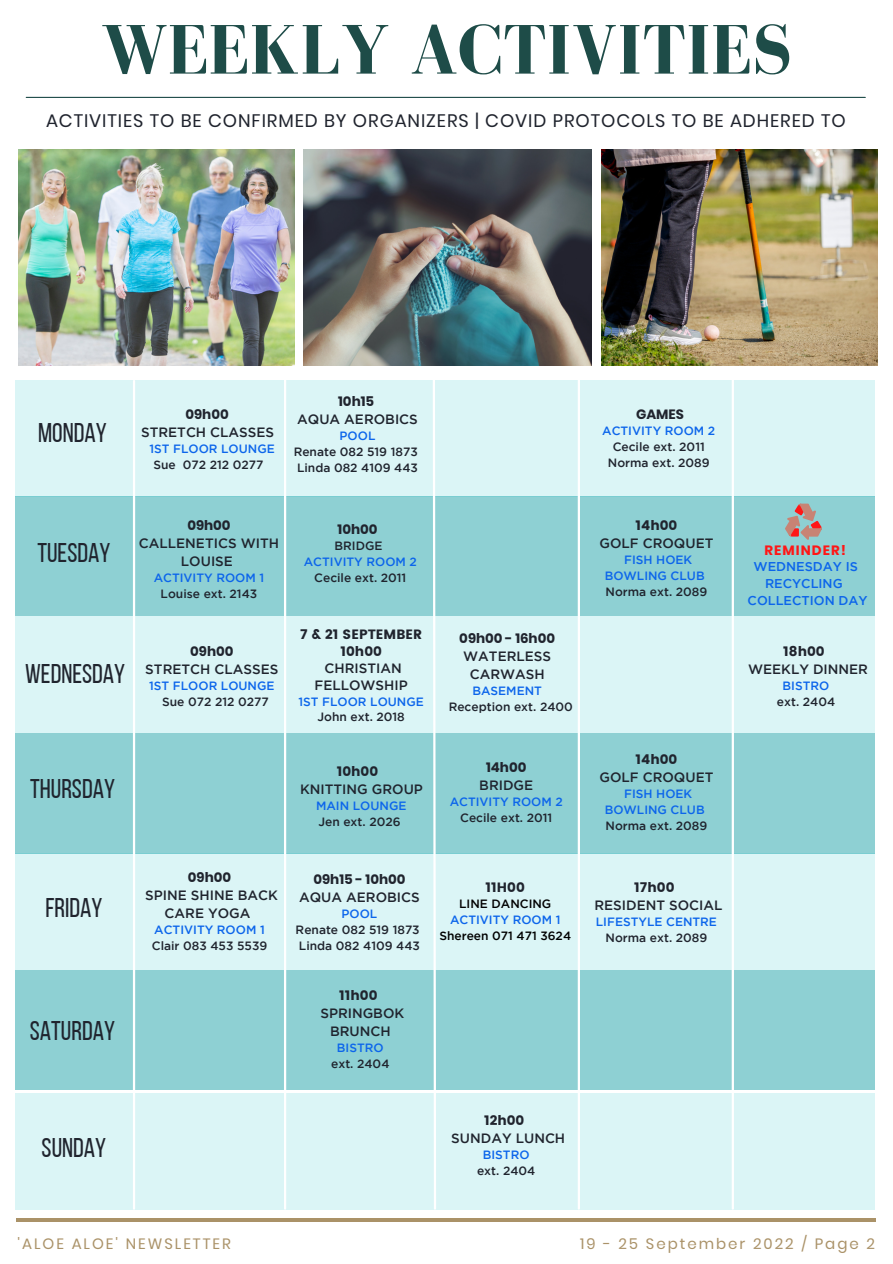
<style>
.page{position:relative;width:893px;height:1264px;background:#fff}
.page>*{position:absolute;margin:0;border:0;box-sizing:border-box;transform-origin:0 0}
.t1{font:700 72px "Bodoni FLF";color:#1e4c48}
.t2{font:27px "Bebas Neue";color:#20242e}
.t3{font:18.15px "Poppins";letter-spacing:.05em;color:#20242e}
.t4{font:15px "Poppins";letter-spacing:.135em;color:#aa9268}
.t5{font:500 13.5px/18px "Gotham";color:#20242e;text-align:center}
.t6{font:700 13.5px "Poppins";color:#20242e}
.t7{font:13.5px/17px "Poppins";color:#20242e;text-align:center}
.t8{font:700 13.5px "Poppins";letter-spacing:.075em;color:#ff1616}
.t9{font:500 12.75px/17px "Gotham";color:#0c65eb;text-align:center}
.t10{font:500 12px/16px "Gotham";color:#20242e}
.t11{font:500 12px/16px "Gotham";color:#0c65eb;text-align:center}
.t12{font:500 12px "Gotham";color:#000}
</style>
<div class="page">
<div style="left:16px;top:1092px;width:858px;height:117px;background:#dbf5f6"></div>
<hr style="left:17px;top:1218px;width:858px;height:3px;background:#aa9268">
<hr style="left:26px;top:97px;width:839px;height:1px;background:#1e4c48">
<div style="left:16px;top:497px;width:858px;height:119px;background:#8ed0d3"></div>
<div style="left:16px;top:379px;width:858px;height:117px;background:#dbf5f6"></div>
<div style="left:16px;top:733px;width:858px;height:120px;background:#8ed0d3"></div>
<div style="left:16px;top:616px;width:858px;height:117px;background:#dbf5f6"></div>
<div style="left:16px;top:853px;width:858px;height:117px;background:#dbf5f6"></div>
<div style="left:16px;top:970px;width:858px;height:119px;background:#8ed0d3"></div>
<hr style="left:133px;top:381px;width:2px;height:827px;background:#fff">
<hr style="left:284px;top:376px;width:2px;height:832px;background:#fff">
<svg style="left:431px;top:379px;width:6px;height:831px"></svg>
<hr style="left:577px;top:373px;width:3px;height:835px;background:#fff">
<hr style="left:731px;top:376px;width:2px;height:832px;background:#fff">
<img style="left:18px;top:149px;width:276px;height:216px">
<img style="left:602px;top:149px;width:275px;height:216px">
<img style="left:303px;top:149px;width:288px;height:216px">
<svg style="left:785px;top:503px;width:37px;height:37px"></svg>
<h1 class="t1" style="left:101px;top:11px;width:692px">WEEKLY ACTIVITIES</h1>
<h3 class="t3" style="left:46px;top:108px;width:801px">ACTIVITIES TO BE CONFIRMED BY ORGANIZERS | COVID PROTOCOLS TO BE ADHERED TO</h3>
<h2 class="t2" style="left:38px;top:421px;width:70px">MONDAY</h2>
<p class="t6" style="left:185px;top:405px;width:45px">09h00</p>
<p class="t5" style="left:141px;top:424px;width:135px">STRETCH CLASSES</p>
<p class="t11" style="left:149px;top:442px;width:127px">1ST FLOOR LOUNGE</p>
<p class="t10" style="left:153px;top:458px;width:112px">Sue 072 212 0277</p>
<p class="t6" style="left:338px;top:392px;width:38px">10h15</p>
<p class="t5" style="left:297px;top:411px;width:122px">AQUA AEROBICS</p>
<p class="t11" style="left:339px;top:429px;width:37px">POOL</p>
<p class="t10" style="left:294px;top:445px;width:126px">Renate 082 519 1873<br>Linda 082 4109 443</p>
<h2 class="t2" style="left:37px;top:541px;width:74px">TUESDAY</h2>
<p class="t6" style="left:187px;top:515px;width:45px">09h00</p>
<p class="t5" style="left:139px;top:535px;width:142px">CALLENETICS WITH<br>LOUISE</p>
<p class="t11" style="left:154px;top:570px;width:112px">ACTIVITY ROOM 1</p>
<p class="t10" style="left:161px;top:586px;width:98px">Louise ext. 2143</p>
<h2 class="t2" style="left:25px;top:663px;width:101px">WEDNESDAY</h2>
<p class="t6" style="left:190px;top:641px;width:45px">09h00</p>
<p class="t5" style="left:145px;top:661px;width:135px">STRETCH CLASSES</p>
<p class="t11" style="left:149px;top:678px;width:127px">1ST FLOOR LOUNGE</p>
<p class="t10" style="left:162px;top:694px;width:108px">Sue 072 212 0277</p>
<h2 class="t2" style="left:30px;top:778px;width:86px">THURSDAY</h2>
<h2 class="t2" style="left:45px;top:897px;width:59px">FRIDAY</h2>
<h2 class="t2" style="left:30px;top:1020px;width:87px">SATURDAY</h2>
<p class="t6" style="left:188px;top:867px;width:45px">09h00</p>
<p class="t5" style="left:145px;top:887px;width:134px">SPINE SHINE BACK<br>CARE YOGA</p>
<p class="t11" style="left:154px;top:922px;width:112px">ACTIVITY ROOM 1</p>
<p class="t10" style="left:152px;top:938px;width:117px">Clair 083 453 5539</p>
<h2 class="t2" style="left:42px;top:1137px;width:66px">SUNDAY</h2>
<p class="t6" style="left:337px;top:519px;width:41px">10h00</p>
<p class="t10" style="left:334px;top:538px;width:49px">BRIDGE</p>
<p class="t11" style="left:304px;top:554px;width:115px">ACTIVITY ROOM 2</p>
<p class="t10" style="left:314px;top:570px;width:94px">Cecile ext. 2011</p>
<p class="t7" style="left:300px;top:626px;width:124px">7 &amp; 21 SEPTEMBER<br>10h00</p>
<p class="t5" style="left:314px;top:660px;width:95px;line-height:17px">CHRISTIAN<br>FELLOWSHIP</p>
<p class="t11" style="left:298px;top:694px;width:127px">1ST FLOOR LOUNGE</p>
<p class="t10" style="left:317px;top:709px;width:89px">John ext. 2018</p>
<p class="t7" style="left:336px;top:763px;width:43px">10h00</p>
<p class="t5" style="left:300px;top:781px;width:124px">KNITTING GROUP</p>
<p class="t11" style="left:316px;top:798px;width:92px">MAIN LOUNGE</p>
<p class="t10" style="left:318px;top:814px;width:84px">Jen ext. 2026</p>
<p class="t6" style="left:459px;top:628px;width:97px">09h00 - 16h00</p>
<p class="t5" style="left:463px;top:648px;width:89px">WATERLESS<br>CARWASH</p>
<p class="t11" style="left:472px;top:683px;width:71px">BASEMENT</p>
<p class="t10" style="left:448px;top:699px;width:126px">Reception ext. 2400</p>
<p class="t6" style="left:486px;top:758px;width:42px">14h00</p>
<p class="t5" style="left:479px;top:777px;width:55px">BRIDGE</p>
<p class="t11" style="left:449px;top:794px;width:115px">ACTIVITY ROOM 2</p>
<p class="t10" style="left:460px;top:810px;width:94px">Cecile ext. 2011</p>
<p class="t6" style="left:313px;top:869px;width:94px">09h15 - 10h00</p>
<p class="t5" style="left:299px;top:889px;width:122px">AQUA AEROBICS</p>
<p class="t11" style="left:341px;top:906px;width:37px">POOL</p>
<p class="t10" style="left:295px;top:922px;width:126px">Renate 082 519 1873<br>Linda 082 4109 443</p>
<p class="t7" style="left:339px;top:987px;width:40px">11h00</p>
<p class="t5" style="left:320px;top:1005px;width:85px">SPRINGBOK<br>BRUNCH</p>
<p class="t11" style="left:337px;top:1040px;width:48px">BISTRO</p>
<p class="t10" style="left:331px;top:1056px;width:60px">ext. 2404</p>
<p class="t7" style="left:485px;top:878px;width:41px">11H00</p>
<p class="t12" style="left:459px;top:899px;width:94px">LINE DANCING</p>
<p class="t11" style="left:450px;top:912px;width:112px">ACTIVITY ROOM 1</p>
<p class="t12" style="left:439px;top:931px;width:133px">Shereen 071 471 3624</p>
<p class="t7" style="left:484px;top:1112px;width:42px">12h00</p>
<p class="t5" style="left:451px;top:1130px;width:115px">SUNDAY LUNCH</p>
<p class="t11" style="left:483px;top:1147px;width:48px">BISTRO</p>
<p class="t10" style="left:477px;top:1163px;width:60px">ext. 2404</p>
<p class="t6" style="left:636px;top:405px;width:49px">GAMES</p>
<p class="t11" style="left:602px;top:423px;width:115px">ACTIVITY ROOM 2</p>
<p class="t10" style="left:608px;top:439px;width:103px;text-align:center">Cecile ext. 2011<br>Norma ext. 2089</p>
<p class="t7" style="left:635px;top:516px;width:43px">14h00</p>
<p class="t5" style="left:599px;top:535px;width:115px">GOLF CROQUET</p>
<p class="t11" style="left:604px;top:552px;width:101px">FISH HOEK<br>BOWLING CLUB</p>
<p class="t10" style="left:605px;top:584px;width:103px">Norma ext. 2089</p>
<p class="t7" style="left:635px;top:751px;width:43px">14h00</p>
<p class="t5" style="left:599px;top:769px;width:115px">GOLF CROQUET</p>
<p class="t11" style="left:604px;top:786px;width:101px">FISH HOEK<br>BOWLING CLUB</p>
<p class="t10" style="left:605px;top:818px;width:103px">Norma ext. 2089</p>
<p class="t7" style="left:634px;top:878px;width:42px">17h00</p>
<p class="t5" style="left:594px;top:897px;width:130px">RESIDENT SOCIAL</p>
<p class="t11" style="left:596px;top:914px;width:123px">LIFESTYLE CENTRE</p>
<p class="t10" style="left:605px;top:930px;width:103px">Norma ext. 2089</p>
<p class="t8" style="left:764px;top:540px;width:83px">REMINDER!</p>
<p class="t9" style="left:747px;top:558px;width:122px">WEDNESDAY IS<br>RECYCLING<br>COLLECTION DAY</p>
<p class="t7" style="left:783px;top:642px;width:43px">18h00</p>
<p class="t5" style="left:748px;top:661px;width:121px">WEEKLY DINNER</p>
<p class="t11" style="left:782px;top:678px;width:48px">BISTRO</p>
<p class="t10" style="left:776px;top:694px;width:60px">ext. 2404</p>
<p class="t4" style="left:18px;top:1233px;width:215px">'ALOE ALOE' NEWSLETTER</p>
<p class="t4" style="left:580px;top:1233px;width:296px">19 - 25 September 2022 / Page 2</p>
</div>
